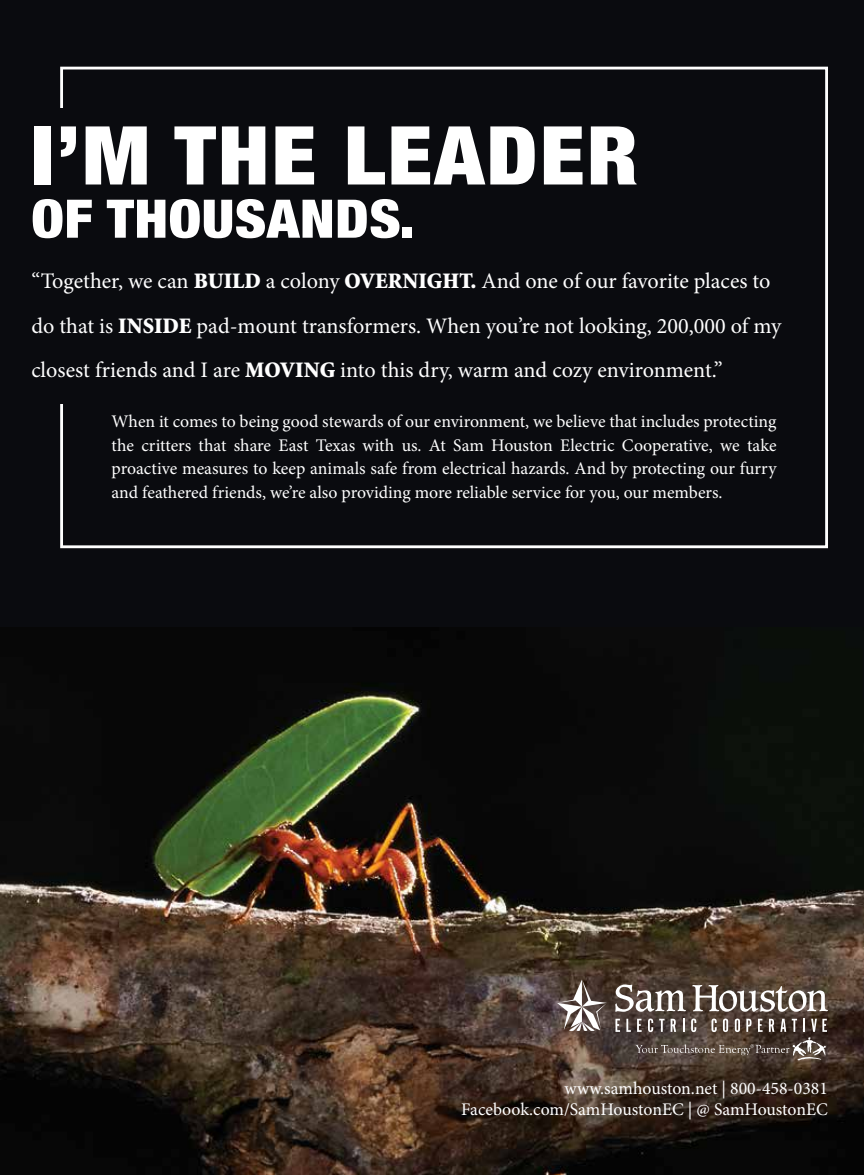
<style>
.page{position:relative;width:864px;height:1175px;background:#fff}
.page>*{position:absolute;margin:0;border:0;box-sizing:border-box;transform-origin:0 0}
.t1{font:900 condensed 81.3px "Helvetica Neue";letter-spacing:.025em;color:#fff;scale:1.1 1}
.t2{font:900 condensed 53.25px "Helvetica Neue";letter-spacing:.01em;color:#fff;scale:1.1 1}
.t3{font:22.2px/44.2px "Minion Pro";letter-spacing:-.005em;color:#fff}
.t4{font:17.7px/23.7px "Minion Pro";letter-spacing:-.005em;color:#fff;text-align:right}
.s1{font-family:"Minion Std";font-weight:900}
</style>
<div class="page">
<img style="left:0;top:627px;width:864px;height:547px">
<div style="left:0;top:0;width:864px;height:627px;background:#0a0b0f"></div>
<div style="left:60px;top:67px;width:768px;height:481px;border:3px solid #fff"></div>
<div style="left:46px;top:108px;width:21px;height:296px;background:#0a0b0f"></div>
<svg style="left:615px;top:984px;width:71px;height:27px"></svg>
<svg style="left:692px;top:985px;width:136px;height:26px"></svg>
<svg style="left:557px;top:979px;width:50px;height:52px"></svg>
<svg style="left:615px;top:1018px;width:5px;height:13px"></svg>
<svg style="left:626px;top:1018px;width:201px;height:42px;background:#63564e"></svg>
<h1 class="t1" style="left:31px;top:89px;width:553px">I’M THE LEADER</h1>
<h2 class="t2" style="left:31px;top:175px;width:350px">OF THOUSANDS.</h2>
<p class="t3" style="left:31px;top:259px;width:751px">“Together, we can <span class="s1">BUILD</span> a colony <span class="s1">OVERNIGHT.</span> And one of our favorite places to do that is <span class="s1">INSIDE</span> pad-mount transformers. When you’re not looking, 200,000 of my closest friends and I are <span class="s1">MOVING</span> into this dry, warm and cozy environment.”</p>
<p class="t4" style="left:112px;top:409px;width:666px;text-align:justify">When it comes to being good stewards of our environment, we believe that includes protecting the critters that share East Texas with us. At Sam Houston Electric Cooperative, we take proactive measures to keep animals safe from electrical hazards. And by protecting our furry and feathered friends, we’re also providing more reliable service for you, our members.</p>
<p class="t4" style="left:461px;top:1077px;width:368px;line-height:21.3px">www.samhouston.net | 800-458-0381<br>Facebook.com/SamHoustonEC | @ SamHoustonEC</p>
</div>
